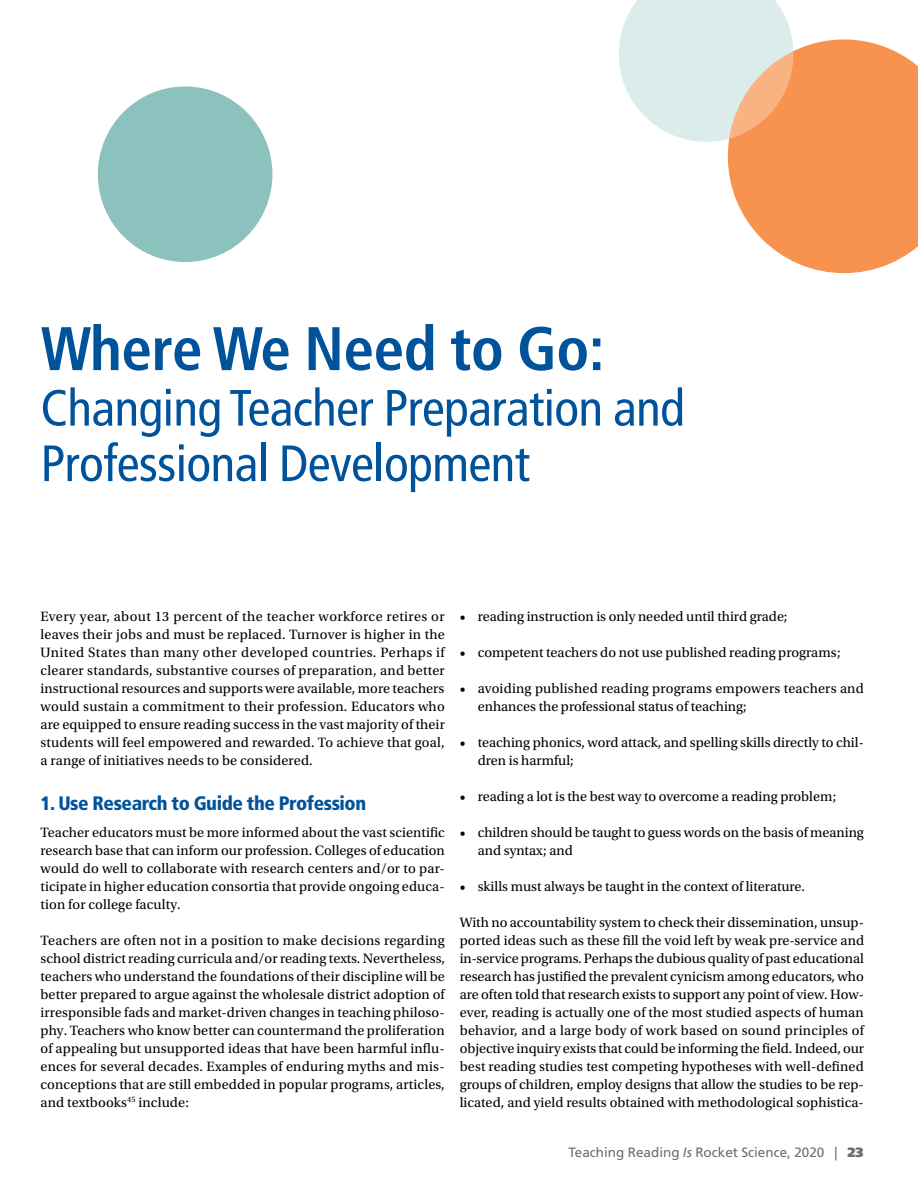
<style>
.page{position:relative;width:918px;height:1188px;background:#fff}
.page>*{position:absolute;margin:0;border:0;box-sizing:border-box;transform-origin:0 0}
.t1{font:700 condensed 61.5px "Frutiger LT Std";letter-spacing:-.01em;color:#00539b}
.t2{font:condensed 51px/55.5px "Frutiger LT Std";letter-spacing:-.01em;color:#00539b}
.t3{font:900 condensed 19.5px "Frutiger LT Std";letter-spacing:-.02em;color:#00539b}
.t4{font:14.25px/18px "Utopia Std";letter-spacing:.005em;color:#000;text-align:justify}
.t5{font:13.5px "Frutiger LT Std";color:#6d6e71}
.s1{font-style:italic}
.s2{font-weight:900}
</style>
<div class="page">
<svg style="left:728px;top:39px;width:190px;height:234px;background:#f79f63"></svg>
<svg style="left:619px;top:0;width:174px;height:142px;background:#e3e3da"></svg>
<div style="left:98px;top:86px;width:174px;height:176px;background:#8bc2bd;border-radius:50%"></div>
<h1 class="t1" style="left:40px;top:312px;width:566px">Where We Need to Go:</h1>
<h2 class="t2" style="left:40px;top:381px;width:646px">Changing Teacher Preparation and<br>Professional Development</h2>
<p class="t4" style="left:40px;top:608px;width:407px">Every year, about 13 percent of the teacher workforce retires or leaves their jobs and must be replaced. Turnover is higher in the United States than many other developed countries. Perhaps if clearer standards, substantive courses of preparation, and better instructional resources and supports were available, more teachers would sustain a commitment to their profession. Educators who are equipped to ensure reading success in the vast majority of their students will feel empowered and rewarded. To achieve that goal, a range of initiatives needs to be considered.</p>
<h3 class="t3" style="left:40px;top:791px;width:327px">1. Use Research to Guide the Profession</h3>
<p class="t4" style="left:40px;top:824px;width:406px">Teacher educators must be more informed about the vast scientific research base that can inform our profession. Colleges of education would do well to collaborate with research centers and/or to par&shy;ticipate in higher education consortia that provide ongoing educa&shy;tion for college faculty.</p>
<p class="t4" style="left:40px;top:932px;width:407px">Teachers are often not in a position to make decisions regarding school district reading curricula and/or reading texts. Nevertheless, teachers who understand the foundations of their discipline will be better prepared to argue against the wholesale district adoption of irresponsible fads and market-driven changes in teaching philoso&shy;phy. Teachers who know better can countermand the proliferation of appealing but unsupported ideas that have been harmful influ&shy;ences for several decades. Examples of enduring myths and mis&shy;conceptions that are still embedded in popular programs, articles, and textbooks<sup>45</sup> include:</p>
<p class="t4" style="left:460px;top:608px;width:329px">• reading instruction is only needed until third grade;</p>
<p class="t4" style="left:460px;top:644px;width:382px">• competent teachers do not use published reading programs;</p>
<p class="t4" style="left:478px;top:680px;width:388px;text-indent:-18px">• avoiding published reading programs empowers teachers and enhances the professional status of teaching;</p>
<p class="t4" style="left:478px;top:734px;width:388px;text-indent:-18px">• teaching phonics, word attack, and spelling skills directly to chil&shy;dren is harmful;</p>
<p class="t4" style="left:460px;top:788px;width:378px">• reading a lot is the best way to overcome a reading problem;</p>
<p class="t4" style="left:478px;top:824px;width:388px;text-indent:-18px">• children should be taught to guess words on the basis of meaning and syntax; and</p>
<p class="t4" style="left:460px;top:878px;width:347px">• skills must always be taught in the context of literature.</p>
<p class="t4" style="left:460px;top:914px;width:407px">With no accountability system to check their dissemination, unsup&shy;ported ideas such as these fill the void left by weak pre-service and in-service programs. Perhaps the dubious quality of past educational research has justified the prevalent cynicism among educators, who are often told that research exists to support any point of view. How&shy;ever, reading is actually one of the most studied aspects of human behavior, and a large body of work based on sound principles of objective inquiry exists that could be informing the field. Indeed, our best reading studies test competing hypotheses with well-defined groups of children, employ designs that allow the studies to be rep&shy;licated, and yield results obtained with methodological sophistica-</p>
<p class="t5" style="left:568px;top:1144px;width:297px">Teaching Reading <span class="s1">Is</span> Rocket Science, 2020 | <span class="s2">23</span></p>
</div>
